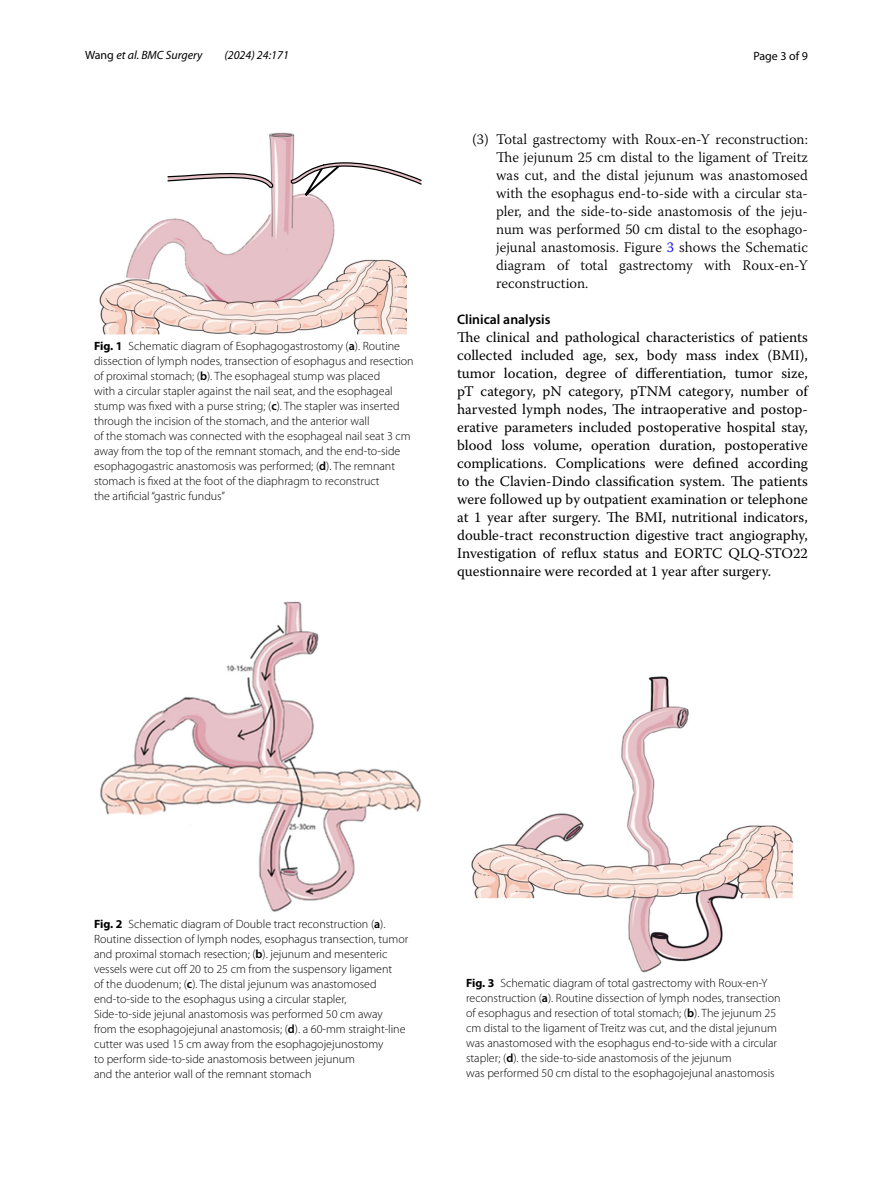
<style>
.page{position:relative;width:893px;height:1187px;background:#fff}
.page>*{position:absolute;margin:0;border:0;box-sizing:border-box;transform-origin:0 0}
.t1{font:14.7px/18px "Warnock Pro";color:#000;text-align:justify}
.t2{font:300 14.7px/18px "Warnock Pro";color:#000;text-align:justify}
.t3{font:600 13.8px "Myriad Pro";color:#000}
.t4{font:300 12px/15px "Myriad Pro";color:#000}
.t5{font:italic 12px "Myriad Pro";color:#000}
.t6{font:12px "Myriad Pro";color:#000}
.s1{font-style:normal}
.s2{font-weight:700}
.s3{font-weight:600}
.s4{color:#00f}
</style>
<div class="page">
<img style="left:99px;top:133px;width:308px;height:201px">
<svg style="left:291px;top:157px;width:131px;height:41px"></svg>
<svg style="left:167px;top:170px;width:106px;height:18px"></svg>
<img style="left:100px;top:601px;width:321px;height:311px">
<img style="left:472px;top:676px;width:321px;height:295px">
<p class="t5" style="left:85px;top:48px;width:119px"><span class="s1">Wang</span> et al. BMC Surgery</p>
<p class="t5" style="left:224px;top:48px;width:66px">(2024) 24:171</p>
<p class="t6" style="left:753px;top:48px;width:56px">Page 3 of 9</p>
<p class="t4" style="left:94px;top:338px;width:321px"><span class="s2">Fig. 1</span> Schematic diagram of Esophagogastrostomy (<span class="s3">a</span>). Routine dissection of lymph nodes, transection of esophagus and resection of proximal stomach; (<span class="s3">b</span>). The esophageal stump was placed<br>with a circular stapler against the nail seat, and the esophageal stump was fixed with a purse string; (<span class="s3">c</span>). The stapler was inserted through the incision of the stomach, and the anterior wall<br>of the stomach was connected with the esophageal nail seat 3 cm away from the top of the remnant stomach, and the end-to-side esophagogastric anastomosis was performed; (<span class="s3">d</span>). The remnant stomach is fixed at the foot of the diaphragm to reconstruct<br>the artificial “gastric fundus”</p>
<p class="t2" style="left:496px;top:130px;width:313px;text-indent:-24px">(3) Total gastrectomy with Roux-en-Y reconstruction:<br>The jejunum 25 cm distal to the ligament of Treitz was cut, and the distal jejunum was anastomosed with the esophagus end-to-side with a circular sta&shy;pler, and the side-to-side anastomosis of the jeju&shy;num was performed 50 cm distal to the esophago&shy;jejunal anastomosis. Figure <span class="s4">3</span> shows the Schematic diagram of total gastrectomy with Roux-en-Y reconstruction.</p>
<p class="t3" style="left:457px;top:310px;width:95px">Clinical analysis</p>
<p class="t1" style="left:457px;top:328px;width:352px">The clinical and pathological characteristics of patients collected included age, sex, body mass index (BMI), tumor location, degree of differentiation, tumor size, pT category, pN category, pTNM category, number of harvested lymph nodes, The intraoperative and postop&shy;erative parameters included postoperative hospital stay, blood loss volume, operation duration, postoperative complications. Complications were defined according to the Clavien-Dindo classification system. The patients were followed up by outpatient examination or telephone at 1 year after surgery. The BMI, nutritional indicators, double-tract reconstruction digestive tract angiography, Investigation of reflux status and EORTC QLQ-STO22 questionnaire were recorded at 1 year after surgery.</p>
<p class="t4" style="left:94px;top:916px;width:316px"><span class="s2">Fig. 2</span> Schematic diagram of Double tract reconstruction (<span class="s3">a</span>).<br>Routine dissection of lymph nodes, esophagus transection, tumor and proximal stomach resection; (<span class="s3">b</span>). jejunum and mesenteric vessels were cut off 20 to 25 cm from the suspensory ligament<br>of the duodenum; (<span class="s3">c</span>). The distal jejunum was anastomosed end-to-side to the esophagus using a circular stapler,<br>Side-to-side jejunal anastomosis was performed 50 cm away from the esophagojejunal anastomosis; (<span class="s3">d</span>). a 60-mm straight-line cutter was used 15 cm away from the esophagojejunostomy<br>to perform side-to-side anastomosis between jejunum<br>and the anterior wall of the remnant stomach</p>
<p class="t4" style="left:466px;top:975px;width:316px"><span class="s2">Fig. 3</span> Schematic diagram of total gastrectomy with Roux-en-Y reconstruction (<span class="s3">a</span>). Routine dissection of lymph nodes, transection of esophagus and resection of total stomach; (<span class="s3">b</span>). The jejunum 25 cm distal to the ligament of Treitz was cut, and the distal jejunum was anastomosed with the esophagus end-to-side with a circular stapler; (<span class="s3">d</span>). the side-to-side anastomosis of the jejunum<br>was performed 50 cm distal to the esophagojejunal anastomosis</p>
</div>
